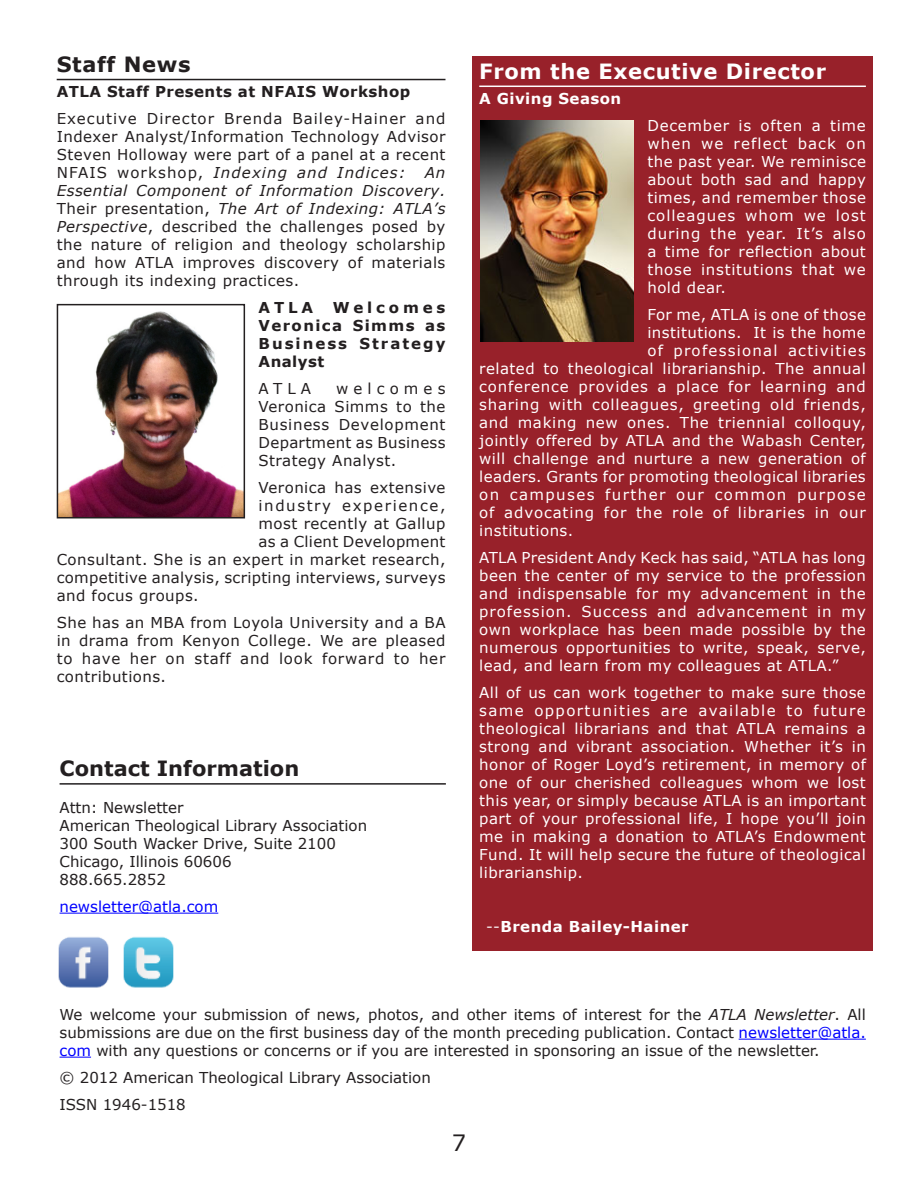
<style>
.page{position:relative;width:918px;height:1188px;background:#fff}
.page>*{position:absolute;margin:0;border:0;box-sizing:border-box;transform-origin:0 0}
.t1{font:22.5px "Verdana";color:#231f20}
.Headline{font:700 21px "Verdana";letter-spacing:.03em;color:#fff}
.Headline-2{font:700 21px "Verdana";color:#231f20}
.Headline-3{font:700 21px "Verdana";letter-spacing:.03em;color:#231f20}
.t2{font:15px/18px "Verdana";letter-spacing:.03em;color:#fff;text-align:justify}
.t3{font:15px/18px "Verdana";letter-spacing:.02em;color:#231f20;text-align:justify}
.t4{font:15px/18px "Verdana";color:#231f20}
.t5{font:700 15px/18px "Verdana";letter-spacing:.095em;color:#231f20;text-align:justify}
.t6{font:15px "Verdana";letter-spacing:.05em;color:#fff}
.t7{font:15px "Verdana";letter-spacing:.055em;color:#fff}
.t8{font:15px "Verdana";letter-spacing:.06em;color:#fff}
.t9{font:700 15px "Verdana";letter-spacing:.03em;color:#fff}
.t10{font:15px "Verdana";letter-spacing:.095em;color:#fff}
.t11{font:700 15px "Verdana";letter-spacing:.03em;color:#231f20}
.t12{font:15px "Verdana";letter-spacing:.085em;color:#fff}
.t13{font:15px "Verdana";color:#00f}
.t14{font:15px "Verdana";letter-spacing:.105em;color:#231f20}
.s1{font-style:italic}
.s2{font-weight:400}
.s3{color:#00f}
</style>
<div class="page">
<div style="left:472px;top:56px;width:401px;height:894px;background:#98212a"></div>
<hr style="left:479px;top:86px;width:387px;height:1px;background:#fff">
<img style="left:480px;top:121px;width:154px;height:220px">
<hr style="left:60px;top:913px;width:158px;height:1px;background:#00f">
<hr style="left:739px;top:1039px;width:127px;height:1px;background:#00f">
<hr style="left:60px;top:1057px;width:31px;height:1px;background:#00f">
<hr style="left:60px;top:783px;width:386px;height:2px;background:#231f20">
<img style="left:58px;top:937px;width:51px;height:51px">
<img style="left:123px;top:936px;width:51px;height:52px">
<hr style="left:57px;top:79px;width:389px;height:1px;background:#231f20">
<img style="left:60px;top:311px;width:182px;height:204px">
<div style="left:57px;top:304px;width:188px;height:214px;border:2px solid #231f20"></div>
<p class="Headline-3" style="left:57px;top:50px;width:135px">Staff News</p>
<p class="t11" style="left:57px;top:81px;width:355px">ATLA Staff Presents at NFAIS Workshop</p>
<p class="t3" style="left:57px;top:109px;width:390px">Executive Director Brenda Bailey-Hainer and Indexer Analyst/Information Technology Advisor Steven Holloway were part of a panel at a recent NFAIS workshop, <span class="s1">Indexing and Indices:</span></p>
<p class="t3" style="left:57px;top:163px;width:390px;text-indent:368px"><span class="s1">An Essential Component of Information Discovery.<br></span>Their presentation, <span class="s1">The Art of Indexing: ATLA’s Perspective</span>, described the challenges posed by the nature of religion and theology scholarship and how ATLA improves discovery of materials through its indexing practices.</p>
<p class="t5" style="left:259px;top:298px;width:56px">ATLA</p>
<p class="t5" style="left:259px;top:298px;width:188px;text-indent:74px">Welcomes Veronica Simms as Business Strategy Analyst</p>
<p class="t3" style="left:259px;top:379px;width:54px">ATLA</p>
<p class="t3" style="left:259px;top:379px;width:188px;text-indent:77px">welcomes Veronica Simms to the Business Development Department as Business Strategy Analyst.</p>
<p class="t3" style="left:259px;top:478px;width:188px">Veronica has extensive</p>
<p class="t14" style="left:259px;top:495px;width:188px">industry experience,</p>
<p class="t3" style="left:259px;top:514px;width:188px">most recently at Gallup</p>
<p class="t3" style="left:259px;top:532px;width:188px">as a Client Development</p>
<p class="t3" style="left:57px;top:550px;width:390px">Consultant. She is an expert in market research,</p>
<p class="t3" style="left:57px;top:568px;width:390px">competitive analysis, scripting interviews, surveys</p>
<p class="t3" style="left:57px;top:586px;width:144px">and focus groups.</p>
<p class="t3" style="left:57px;top:613px;width:390px">She has an MBA from Loyola University and a BA in drama from Kenyon College. We are pleased to have her on staff and look forward to her contributions.</p>
<p class="Headline-2" style="left:60px;top:754px;width:241px">Contact Information</p>
<p class="t4" style="left:60px;top:798px;width:309px">Attn: Newsletter<br>American Theological Library Association<br>300 South Wacker Drive, Suite 2100<br>Chicago, Illinois 60606<br>888.665.2852</p>
<p class="t13" style="left:60px;top:896px;width:160px">newsletter@atla.com</p>
<p class="Headline" style="left:479px;top:56px;width:348px">From the Executive Director</p>
<p class="t9" style="left:479px;top:87px;width:144px">A Giving Season</p>
<p class="t2" style="left:647px;top:116px;width:220px">December is often a time when we reflect back on the past year. We reminisce about both sad and happy times, and remember those colleagues whom we lost during the year. It’s also a time for reflection about those institutions that we hold dear.</p>
<p class="t2" style="left:647px;top:305px;width:220px">For me, ATLA is one of those</p>
<p class="t2" style="left:647px;top:323px;width:220px">institutions. It is the home</p>
<p class="t12" style="left:647px;top:340px;width:220px">of professional activities</p>
<p class="t2" style="left:479px;top:359px;width:388px">related to theological librarianship. The annual</p>
<p class="t7" style="left:479px;top:376px;width:388px">conference provides a place for learning and</p>
<p class="t6" style="left:479px;top:394px;width:388px">sharing with colleagues, greeting old friends,</p>
<p class="t2" style="left:479px;top:413px;width:388px">and making new ones. The triennial colloquy,</p>
<p class="t2" style="left:479px;top:431px;width:388px">jointly offered by ATLA and the Wabash Center,</p>
<p class="t2" style="left:479px;top:449px;width:388px">will challenge and nurture a new generation of</p>
<p class="t2" style="left:479px;top:467px;width:388px">leaders. Grants for promoting theological libraries</p>
<p class="t10" style="left:479px;top:484px;width:388px">on campuses further our common purpose</p>
<p class="t8" style="left:479px;top:502px;width:388px">of advocating for the role of libraries in our</p>
<p class="t2" style="left:479px;top:521px;width:96px">institutions.</p>
<p class="t2" style="left:479px;top:548px;width:388px">ATLA President Andy Keck has said, “ATLA has long been the center of my service to the profession and indispensable for my advancement in the profession. Success and advancement in my own workplace has been made possible by the numerous opportunities to write, speak, serve, lead, and learn from my colleagues at ATLA.”</p>
<p class="t2" style="left:479px;top:683px;width:388px">All of us can work together to make sure those same opportunities are available to future theological librarians and that ATLA remains a strong and vibrant association. Whether it’s in honor of Roger Loyd’s retirement, in memory of one of our cherished colleagues whom we lost this year, or simply because ATLA is an important part of your professional life, I hope you’ll join me in making a donation to ATLA’s Endowment Fund. It will help secure the future of theological librarianship.</p>
<p class="t9" style="left:486px;top:915px;width:204px"><span class="s2">--</span>Brenda Bailey-Hainer</p>
<p class="t3" style="left:60px;top:1005px;width:808px">We welcome your submission of news, photos, and other items of interest for the <span class="s1">ATLA Newsletter</span>. All submissions are due on the first business day of the month preceding publication. Contact <span class="s3">newsletter@atla. com</span> with any questions or concerns or if you are interested in sponsoring an issue of the newsletter.</p>
<p class="t4" style="left:60px;top:1068px;width:373px">© 2012 American Theological Library Association</p>
<p class="t4" style="left:60px;top:1095px;width:128px">ISSN 1946-1518</p>
<h1 class="t1" style="left:452px;top:1128px;width:16px">7</h1>
</div>
